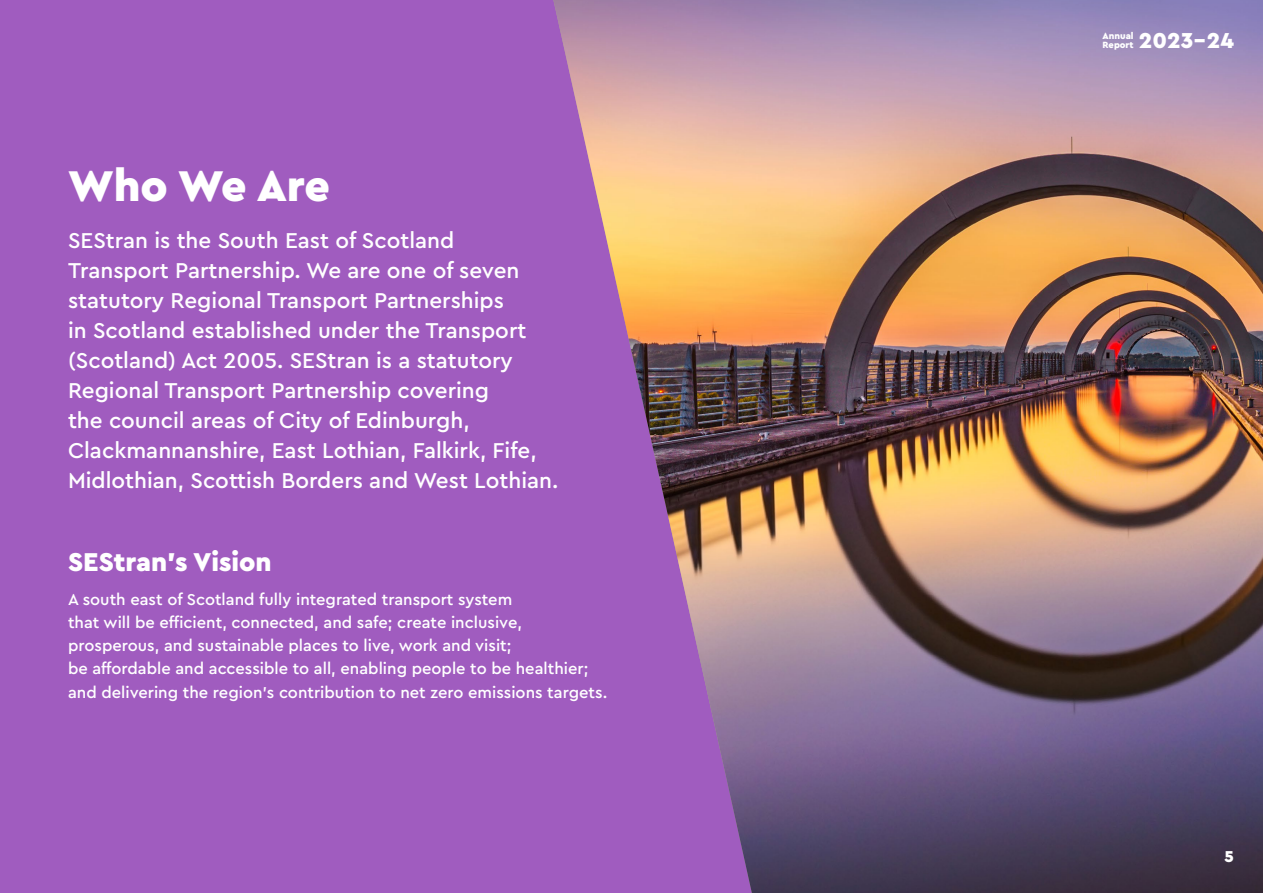
<style>
.page{position:relative;width:1263px;height:893px;background:#a05cbf}
.page>*{position:absolute;margin:0;border:0;box-sizing:border-box;transform-origin:0 0}
.t1{font:900 45px "Cera Pro";color:#fff}
.t2{font:900 27px "Cera Pro";color:#fff}
.t3{font:900 22.65px "Cera Pro";color:#fff}
.t4{font:500 22.5px/30px "Cera Pro";color:#fff}
.t5{font:500 16.5px/23.2px "Cera Pro";color:#fff}
.t6{font:900 16.5px "Cera Pro";color:#fff}
.t7{font:900 9.45px/8.4px "Cera Pro";color:#fff}
</style>
<div class="page">
<img style="left:553px;top:0;width:710px;height:893px">
<h1 class="t1" style="left:68px;top:156px;width:264px">Who We Are</h1>
<p class="t4" style="left:68px;top:224px;width:492px">SEStran is the South East of Scotland Transport Partnership. We are one of seven statutory Regional Transport Partnerships<br>in Scotland established under the Transport (Scotland) Act 2005. SEStran is a statutory Regional Transport Partnership covering<br>the council areas of City of Edinburgh, Clackmannanshire, East Lothian, Falkirk, Fife, Midlothian, Scottish Borders and West Lothian.</p>
<p class="t2" style="left:68px;top:544px;width:205px">SEStran’s Vision</p>
<p class="t5" style="left:68px;top:587px;width:541px">A south east of Scotland fully integrated transport system<br>that will be efficient, connected, and safe; create inclusive, prosperous, and sustainable places to live, work and visit;<br>be affordable and accessible to all, enabling people to be healthier; and delivering the region’s contribution to net zero emissions targets.</p>
<p class="t7" style="left:1102px;top:32px;width:33px">Annual<br>Report</p>
<p class="t3" style="left:1139px;top:25px;width:96px">2023-24</p>
<p class="t6" style="left:1224px;top:845px;width:11px">5</p>
</div>
